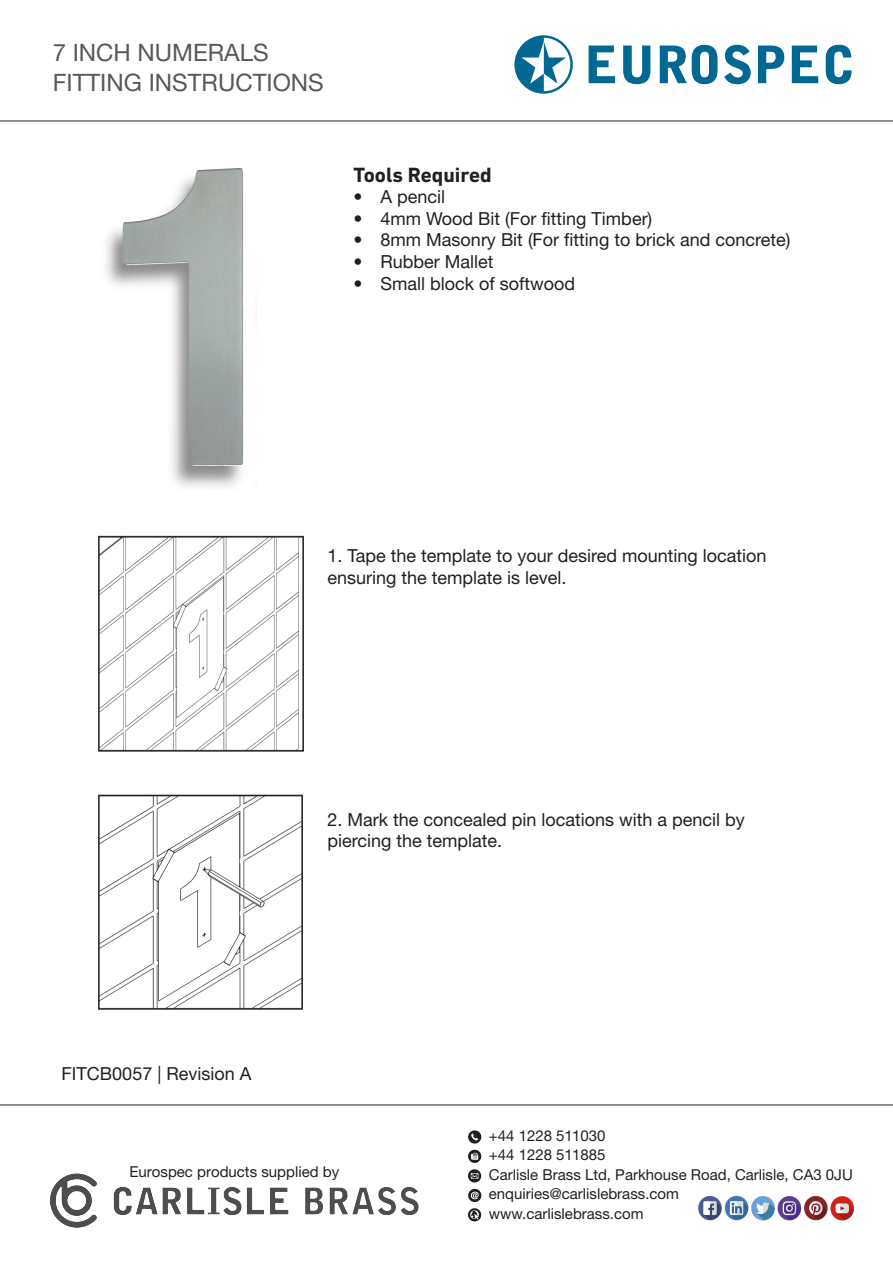
<style>
.page{position:relative;width:893px;height:1263px;background:#fff}
.page>*{position:absolute;margin:0;border:0;box-sizing:border-box;transform-origin:0 0}
.t1{font:24px/30px "Helvetica Neue LT Pro";color:#57585a}
.t2{font:700 21px "DIN Next LT Pro";color:#231f20}
.t3{font:18px/21.6px "Helvetica Neue LT Pro";color:#231f20}
.t4{font:15px/20px "Helvetica Neue LT Pro";color:#231f20}
</style>
<div class="page">
<svg style="left:589px;top:46px;width:26px;height:37px"></svg>
<svg style="left:623px;top:46px;width:27px;height:38px"></svg>
<svg style="left:660px;top:45px;width:58px;height:39px"></svg>
<svg style="left:724px;top:45px;width:27px;height:39px"></svg>
<svg style="left:758px;top:46px;width:26px;height:37px"></svg>
<svg style="left:792px;top:46px;width:26px;height:37px"></svg>
<svg style="left:826px;top:45px;width:25px;height:39px"></svg>
<svg style="left:514px;top:35px;width:59px;height:59px"></svg>
<svg style="left:469px;top:1130px;width:12px;height:13px"></svg>
<svg style="left:469px;top:1150px;width:12px;height:13px"></svg>
<svg style="left:468px;top:1208px;width:13px;height:13px"></svg>
<svg style="left:468px;top:1189px;width:13px;height:13px"></svg>
<svg style="left:469px;top:1169px;width:12px;height:13px"></svg>
<img style="left:50px;top:1174px;width:23px;height:51px">
<img style="left:698px;top:1196px;width:156px;height:24px">
<hr style="left:0;top:121px;width:893px;height:1px;background:#231f20">
<hr style="left:0;top:1104px;width:893px;height:1px;background:#231f20">
<img style="left:106px;top:168px;width:138px;height:319px">
<img style="left:99px;top:536px;width:205px;height:215px">
<img style="left:99px;top:794px;width:204px;height:215px">
<h1 class="t1" style="left:53px;top:37px;width:273px">7 INCH NUMERALS<br>FITTING INSTRUCTIONS</h1>
<p class="t2" style="left:354px;top:162px;width:140px">Tools Required</p>
<p class="t3" style="left:354px;top:186px;width:93px">• A pencil</p>
<p class="t3" style="left:354px;top:207px;width:300px">• 4mm Wood Bit (For fitting Timber)</p>
<p class="t3" style="left:354px;top:229px;width:438px">• 8mm Masonry Bit (For fitting to brick and concrete)</p>
<p class="t3" style="left:354px;top:250px;width:142px">• Rubber Mallet</p>
<p class="t3" style="left:354px;top:272px;width:223px">• Small block of softwood</p>
<p class="t3" style="left:327px;top:545px;width:441px">1. Tape the template to your desired mounting location ensuring the template is level.</p>
<p class="t3" style="left:327px;top:808px;width:419px">2. Mark the concealed pin locations with a pencil by piercing the template.</p>
<p class="t3" style="left:62px;top:1063px;width:191px">FITCB0057 | Revision A</p>
<p class="t4" style="left:129px;top:1161px;width:211px">Eurospec products supplied by</p>
<p class="t4" style="left:489px;top:1125px;width:365px">+44 1228 511030<br>+44 1228 511885<br>Carlisle Brass Ltd, Parkhouse Road, Carlisle, CA3 0JU</p>
<p class="t4" style="left:489px;top:1184px;width:192px;line-height:19.5px">enquiries@carlislebrass.com www.carlislebrass.com</p>
</div>
